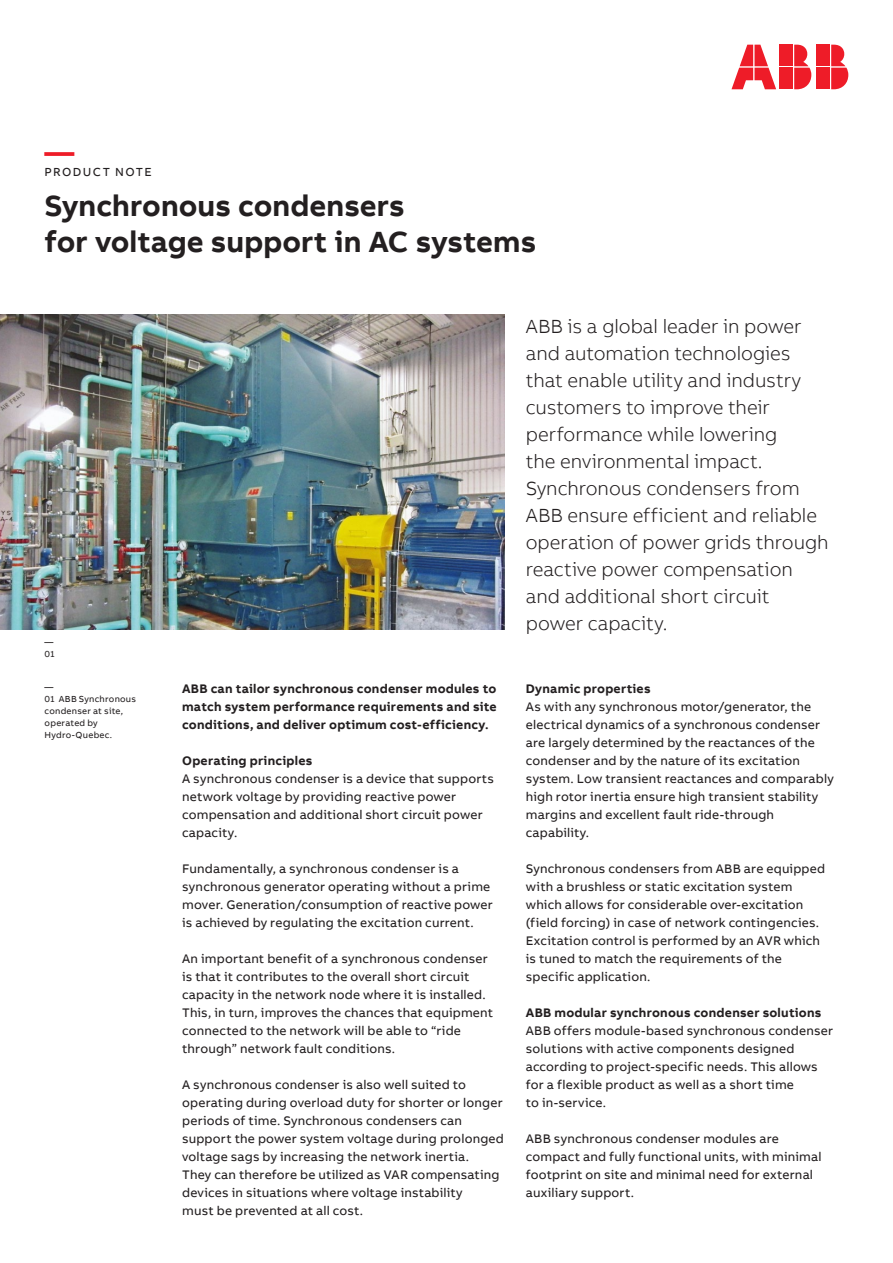
<style>
.page{position:relative;width:893px;height:1263px;background:#fff}
.page>*{position:absolute;margin:0;border:0;box-sizing:border-box;transform-origin:0 0}
.t1{font:700 30px/36px "AB Bvoice";color:#231f20}
.t2{font:700 30px "AB Bvoice";color:#ee1c28}
.t3{font:300 19.5px/27px "AB Bvoice";letter-spacing:-.005em;color:#231f20}
.t4{font:12.75px/18px "AB Bvoice";letter-spacing:.015em;color:#231f20}
.t5{font:700 12.75px/18px "AB Bvoice";letter-spacing:.02em;color:#231f20;text-align:justify}
.t6{font:12px "AB Bvoice";letter-spacing:.12em;color:#231f20}
.t7{font:9px/12px "AB Bvoice";letter-spacing:.025em;color:#231f20}
</style>
<div class="page">
<img style="left:0;top:315px;width:505px;height:315px">
<div style="left:817px;top:45px;width:13px;height:21px;background:#ee1c28"></div>
<div style="left:817px;top:68px;width:13px;height:21px;background:#ee1c28"></div>
<svg style="left:831px;top:45px;width:17px;height:44px"></svg>
<svg style="left:731px;top:45px;width:45px;height:44px"></svg>
<div style="left:780px;top:45px;width:13px;height:21px;background:#ee1c28"></div>
<div style="left:780px;top:68px;width:13px;height:21px;background:#ee1c28"></div>
<svg style="left:794px;top:45px;width:17px;height:44px"></svg>
<h1 class="t2" style="left:45px;top:132px;width:31px">—</h1>
<p class="t6" style="left:45px;top:165px;width:109px">PRODUCT NOTE</p>
<h1 class="t1" style="left:45px;top:188px;width:493px">Synchronous condensers<br>for voltage support in AC systems</h1>
<p class="t7" style="left:45px;top:636px;width:11px">—<br>01</p>
<p class="t3" style="left:526px;top:313px;width:304px">ABB is a global leader in power and automation technologies that enable utility and industry customers to improve their performance while lowering<br>the environmental impact.<br>Synchronous condensers from<br>ABB ensure efficient and reliable operation of power grids through reactive power compensation and additional short circuit power capacity.</p>
<p class="t7" style="left:45px;top:681px;width:93px">—<br>01 ABB Synchronous condenser at site, operated by<br>Hydro-Quebec.</p>
<p class="t5" style="left:526px;top:679px;width:126px">Dynamic properties</p>
<p class="t5" style="left:182px;top:679px;width:316px">ABB can tailor synchronous condenser modules to match system performance requirements and site conditions, and deliver optimum cost-efficiency.</p>
<p class="t5" style="left:182px;top:751px;width:132px">Operating principles</p>
<p class="t4" style="left:182px;top:769px;width:313px">A synchronous condenser is a device that supports network voltage by providing reactive power compensation and additional short circuit power capacity.</p>
<p class="t4" style="left:182px;top:859px;width:312px">Fundamentally, a synchronous condenser is a synchronous generator operating without a prime mover. Generation/consumption of reactive power is achieved by regulating the excitation current.</p>
<p class="t4" style="left:182px;top:949px;width:312px">An important benefit of a synchronous condenser is that it contributes to the overall short circuit capacity in the network node where it is installed.<br>This, in turn, improves the chances that equipment connected to the network will be able to “ride through” network fault conditions.</p>
<p class="t4" style="left:182px;top:1075px;width:323px">A synchronous condenser is also well suited to operating during overload duty for shorter or longer periods of time. Synchronous condensers can support the power system voltage during prolonged voltage sags by increasing the network inertia.<br>They can therefore be utilized as VAR compensating devices in situations where voltage instability<br>must be prevented at all cost.</p>
<p class="t4" style="left:526px;top:697px;width:310px">As with any synchronous motor/generator, the electrical dynamics of a synchronous condenser are largely determined by the reactances of the condenser and by the nature of its excitation system. Low transient reactances and comparably high rotor inertia ensure high transient stability margins and excellent fault ride-through capability.</p>
<p class="t4" style="left:526px;top:859px;width:301px">Synchronous condensers from ABB are equipped with a brushless or static excitation system which allows for considerable over-excitation (field forcing) in case of network contingencies.<br>Excitation control is performed by an AVR which is tuned to match the requirements of the specific application.</p>
<p class="t5" style="left:526px;top:1003px;width:297px">ABB modular synchronous condenser solutions</p>
<p class="t4" style="left:526px;top:1021px;width:309px">ABB offers module-based synchronous condenser solutions with active components designed according to project-specific needs. This allows for a flexible product as well as a short time<br>to in-service.</p>
<p class="t4" style="left:526px;top:1129px;width:297px">ABB synchronous condenser modules are compact and fully functional units, with minimal footprint on site and minimal need for external auxiliary support.</p>
</div>
